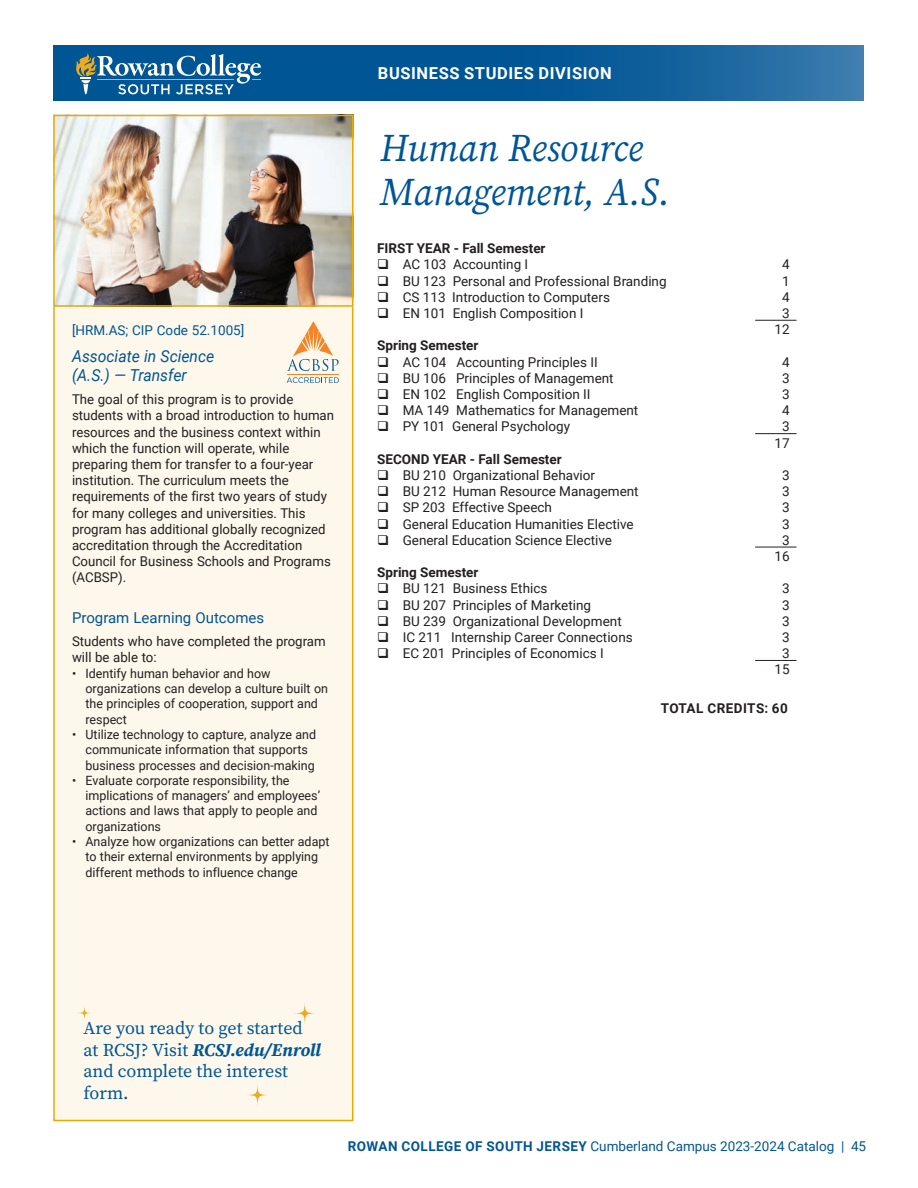
<style>
.page{position:relative;width:918px;height:1188px;background:#fff}
.page>*{position:absolute;margin:0;border:0;box-sizing:border-box;transform-origin:0 0}
.L3__ProgramHeadline{font:italic 39px/43.5px "Source Serif Pro";color:#005595;scale:.95 1}
.t1{font:18px/21.6px "Source Serif Pro";color:#005595}
._4b__Degree_Subhead{font:italic 16.5px/19.5px "Roboto";color:#005595;scale:.95 1}
.t2{font:700 16.5px "Roboto";letter-spacing:.035em;color:#fff}
._4c__Program_Learning_Outcomes{font:15px "Roboto";color:#005595}
._3b_Course_names{font:13.5px "Roboto";color:#231f20}
.Catalog_text_8_5{font:13.5px/16.2px "Roboto";color:#231f20}
._4c__Side_Text_Title{font:13.5px "Roboto";color:#005595}
.Total_Credits{font:700 13.5px "Roboto";color:#231f20}
.Total_Credits-2{font:700 13.5px "Roboto";letter-spacing:.035em;color:#231f20}
.total_credits{font:13.5px "Roboto";color:#231f20}
.t3{font:12.75px/15.3px "Roboto";color:#231f20}
.s1{font-weight:700;font-style:italic}
.s2{font-weight:700}
</style>
<div class="page">
<svg style="left:54px;top:45px;width:810px;height:56px;background:#0d5d9a"></svg>
<svg style="left:76px;top:53px;width:185px;height:41px;background:#417ca5"></svg>
<div style="left:53px;top:115px;width:300px;height:1006px;background:#fdf8eb;border:2px solid #eaaa00"></div>
<svg style="left:246px;top:1084px;width:23px;height:22px"></svg>
<svg style="left:294px;top:1002px;width:22px;height:22px"></svg>
<svg style="left:77px;top:1006px;width:15px;height:14px"></svg>
<img style="left:56px;top:118px;width:294px;height:186px">
<div style="left:53px;top:115px;width:300px;height:192px;border:2px solid #eaaa00"></div>
<hr style="left:755px;top:320px;width:42px;height:1px;background:#231f20">
<hr style="left:755px;top:433px;width:42px;height:1px;background:#231f20">
<hr style="left:755px;top:547px;width:42px;height:1px;background:#231f20">
<hr style="left:755px;top:660px;width:42px;height:1px;background:#231f20">
<hr style="left:287px;top:374px;width:52px;height:1px;background:#f58427">
<svg style="left:287px;top:321px;width:52px;height:50px"></svg>
<svg style="left:287px;top:377px;width:52px;height:6px"></svg>
<p class="_4c__Side_Text_Title" style="left:72px;top:321px;width:174px">[HRM.AS; CIP Code 52.1005]</p>
<p class="_4b__Degree_Subhead" style="left:72px;top:346px;width:151px">Associate in Science (A.S.) — Transfer</p>
<p class="Catalog_text_8_5" style="left:72px;top:391px;width:264px">The goal of this program is to provide students with a broad introduction to human resources and the business context within which the function will operate, while preparing them for transfer to a four-year institution. The curriculum meets the requirements of the first two years of study for many colleges and universities. This program has additional globally recognized accreditation through the Accreditation Council for Business Schools and Programs (ACBSP).</p>
<p class="_4c__Program_Learning_Outcomes" style="left:72px;top:607px;width:194px">Program Learning Outcomes</p>
<p class="Catalog_text_8_5" style="left:72px;top:633px;width:255px">Students who have completed the program will be able to:</p>
<p class="t3" style="left:86px;top:665px;width:244px;text-indent:-14px">• Identify human behavior and how organizations can develop a culture built on the principles of cooperation, support and respect</p>
<p class="t3" style="left:86px;top:726px;width:232px;text-indent:-14px">• Utilize technology to capture, analyze and communicate information that supports business processes and decision-making</p>
<p class="t3" style="left:86px;top:772px;width:236px;text-indent:-14px">• Evaluate corporate responsibility, the implications of managers’ and employees’ actions and laws that apply to people and organizations</p>
<p class="t3" style="left:86px;top:833px;width:246px;text-indent:-14px">• Analyze how organizations can better adapt to their external environments by applying different methods to influence change</p>
<p class="t2" style="left:378px;top:62px;width:235px">BUSINESS STUDIES DIVISION</p>
<p class="L3__ProgramHeadline" style="left:380px;top:126px;width:307px">Human Resource<br>Management, A.S.</p>
<p class="Total_Credits" style="left:377px;top:239px;width:170px">FIRST YEAR - Fall Semester</p>
<p class="_3b_Course_names" style="left:377px;top:255px;width:153px">❑ AC 103 Accounting I</p>
<p class="_3b_Course_names" style="left:782px;top:255px;width:9px">4</p>
<p class="_3b_Course_names" style="left:377px;top:271px;width:291px">❑ BU 123 Personal and Professional Branding</p>
<p class="_3b_Course_names" style="left:782px;top:271px;width:9px">1</p>
<p class="_3b_Course_names" style="left:377px;top:287px;width:234px">❑ CS 113 Introduction to Computers</p>
<p class="_3b_Course_names" style="left:782px;top:287px;width:9px">4</p>
<p class="_3b_Course_names" style="left:377px;top:304px;width:208px">❑ EN 101 English Composition I</p>
<p class="_3b_Course_names" style="left:782px;top:304px;width:9px">3</p>
<p class="total_credits" style="left:775px;top:320px;width:17px">12</p>
<p class="Total_Credits" style="left:377px;top:336px;width:103px">Spring Semester</p>
<p class="_3b_Course_names" style="left:377px;top:352px;width:222px">❑ AC 104 Accounting Principles II</p>
<p class="_3b_Course_names" style="left:782px;top:352px;width:9px">4</p>
<p class="_3b_Course_names" style="left:377px;top:368px;width:238px">❑ BU 106 Principles of Management</p>
<p class="_3b_Course_names" style="left:782px;top:368px;width:9px">3</p>
<p class="_3b_Course_names" style="left:377px;top:385px;width:215px">❑ EN 102 English Composition II</p>
<p class="_3b_Course_names" style="left:782px;top:385px;width:9px">3</p>
<p class="_3b_Course_names" style="left:377px;top:401px;width:263px">❑ MA 149 Mathematics for Management</p>
<p class="_3b_Course_names" style="left:782px;top:401px;width:9px">4</p>
<p class="_3b_Course_names" style="left:377px;top:417px;width:195px">❑ PY 101 General Psychology</p>
<p class="_3b_Course_names" style="left:782px;top:417px;width:9px">3</p>
<p class="total_credits" style="left:775px;top:433px;width:17px">17</p>
<p class="Total_Credits" style="left:377px;top:449px;width:186px">SECOND YEAR - Fall Semester</p>
<p class="_3b_Course_names" style="left:377px;top:466px;width:219px">❑ BU 210 Organizational Behavior</p>
<p class="_3b_Course_names" style="left:782px;top:466px;width:9px">3</p>
<p class="_3b_Course_names" style="left:377px;top:482px;width:263px">❑ BU 212 Human Resource Management</p>
<p class="_3b_Course_names" style="left:782px;top:482px;width:9px">3</p>
<p class="_3b_Course_names" style="left:377px;top:498px;width:176px">❑ SP 203 Effective Speech</p>
<p class="_3b_Course_names" style="left:782px;top:498px;width:9px">3</p>
<p class="_3b_Course_names" style="left:377px;top:514px;width:258px">❑ General Education Humanities Elective</p>
<p class="_3b_Course_names" style="left:782px;top:514px;width:9px">3</p>
<p class="_3b_Course_names" style="left:377px;top:530px;width:236px">❑ General Education Science Elective</p>
<p class="_3b_Course_names" style="left:782px;top:530px;width:9px">3</p>
<p class="total_credits" style="left:775px;top:547px;width:17px">16</p>
<p class="Total_Credits" style="left:377px;top:563px;width:103px">Spring Semester</p>
<p class="_3b_Course_names" style="left:377px;top:579px;width:172px">❑ BU 121 Business Ethics</p>
<p class="_3b_Course_names" style="left:782px;top:579px;width:9px">3</p>
<p class="_3b_Course_names" style="left:377px;top:595px;width:215px">❑ BU 207 Principles of Marketing</p>
<p class="_3b_Course_names" style="left:782px;top:595px;width:9px">3</p>
<p class="_3b_Course_names" style="left:377px;top:611px;width:246px">❑ BU 239 Organizational Development</p>
<p class="_3b_Course_names" style="left:782px;top:611px;width:9px">3</p>
<p class="_3b_Course_names" style="left:377px;top:628px;width:257px">❑ IC 211 Internship Career Connections</p>
<p class="_3b_Course_names" style="left:782px;top:628px;width:9px">3</p>
<p class="_3b_Course_names" style="left:377px;top:644px;width:228px">❑ EC 201 Principles of Economics I</p>
<p class="_3b_Course_names" style="left:782px;top:644px;width:9px">3</p>
<p class="total_credits" style="left:775px;top:660px;width:17px">15</p>
<p class="Total_Credits-2" style="left:661px;top:699px;width:129px">TOTAL CREDITS: 60</p>
<h2 class="t1" style="left:84px;top:1017px;width:239px">Are you ready to get started at RCSJ? Visit <span class="s1">RCSJ.edu/Enroll </span>and complete the interest form.</h2>
<p class="_4c__Side_Text_Title" style="left:348px;top:1137px;width:520px"><span class="s2">ROWAN COLLEGE OF SOUTH JERSEY</span> Cumberland Campus 2023-2024 Catalog | 45</p>
</div>
